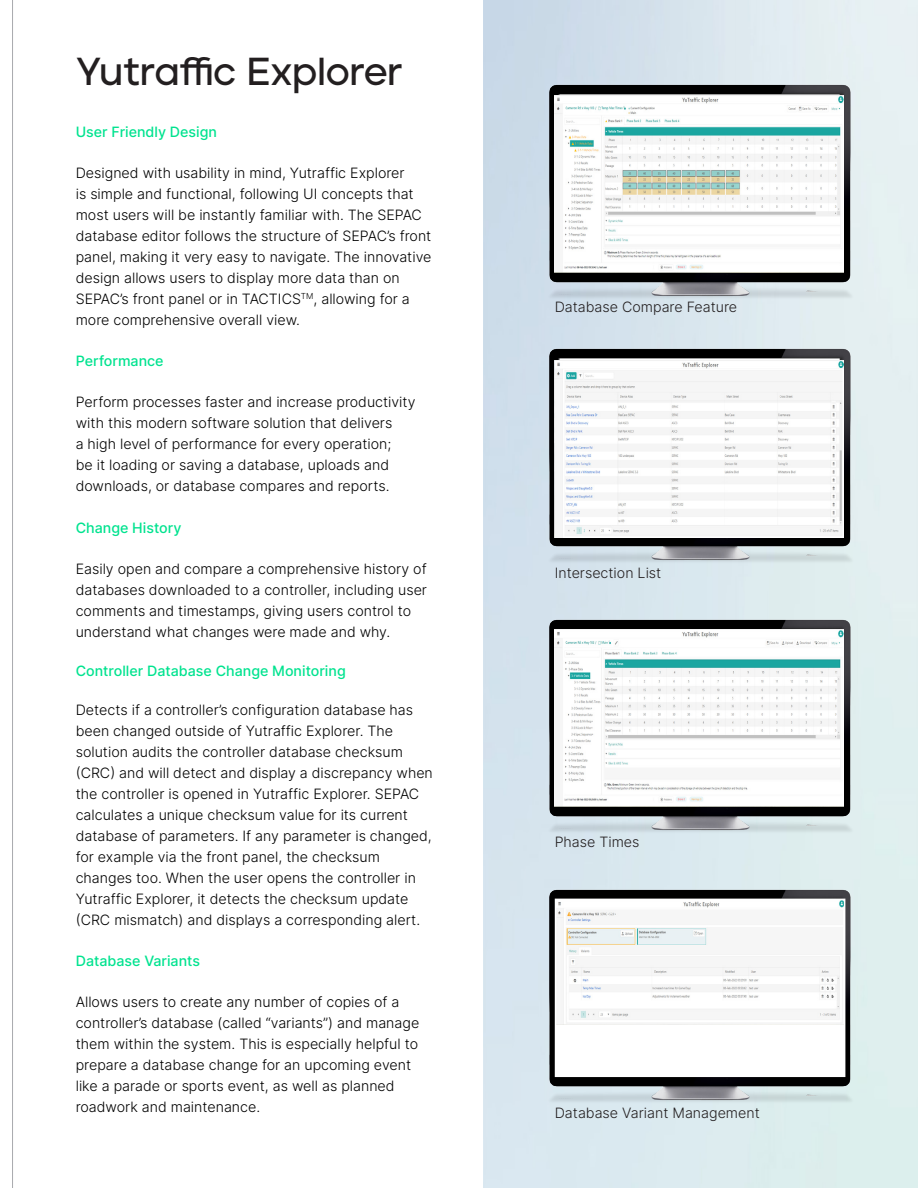
<style>
.page{position:relative;width:918px;height:1188px;background:#fff}
.page>*{position:absolute;margin:0;border:0;box-sizing:border-box;transform-origin:0 0}
.H1_alt{font:600 39px "Jeko";letter-spacing:-.005em;color:#231f20}
.copy_9_5_14{font:300 14.25px/21px "Inter";color:#000}
.copy_small_8_25_12{font:300 14.25px/21px "Inter";color:#000}
.H4_inter{font:300 14.25px "Inter";color:#231f20}
.copy_9_5_14-2{font:14.25px "Inter";color:#00e38f}
.copy_small_8_25_12-2{font:14.25px "Inter";color:#00e38f}
</style>
<div class="page">
<hr style="left:12px;top:0;width:1px;height:1188px;background:#a8a9ad">
<img style="left:542px;top:78px;width:317px;height:221px">
<img style="left:555px;top:95px;width:289px;height:177px">
<img style="left:542px;top:342px;width:317px;height:222px">
<img style="left:555px;top:360px;width:289px;height:177px">
<img style="left:542px;top:612px;width:317px;height:222px">
<img style="left:555px;top:630px;width:289px;height:177px">
<img style="left:542px;top:882px;width:317px;height:222px">
<div style="left:556px;top:899px;width:289px;height:177px;background:#fff"></div>
<img style="left:558px;top:902px;width:284px;height:122px">
<p class="H1_alt" style="left:76px;top:48px;width:329px">Yutraffic Explorer</p>
<p class="copy_9_5_14-2" style="left:76px;top:121px;width:143px">User Friendly Design</p>
<p class="copy_9_5_14" style="left:76px;top:162px;width:357px">Designed with usability in mind, Yutraffic Explorer<br>is simple and functional, following UI concepts that most users will be instantly familiar with. The SEPAC database editor follows the structure of SEPAC’s front panel, making it very easy to navigate. The innovative design allows users to display more data than on SEPAC’s front panel or in TACTICS<sup>TM</sup>, allowing for a more comprehensive overall view.</p>
<p class="copy_9_5_14-2" style="left:76px;top:351px;width:89px">Performance</p>
<p class="copy_9_5_14" style="left:76px;top:391px;width:341px">Perform processes faster and increase productivity with this modern software solution that delivers<br>a high level of performance for every operation;<br>be it loading or saving a database, uploads and downloads, or database compares and reports.</p>
<p class="copy_9_5_14-2" style="left:76px;top:517px;width:107px">Change History</p>
<p class="copy_small_8_25_12" style="left:76px;top:558px;width:353px">Easily open and compare a comprehensive history of databases downloaded to a controller, including user comments and timestamps, giving users control to understand what changes were made and why.</p>
<p class="copy_small_8_25_12-2" style="left:76px;top:660px;width:272px">Controller Database Change Monitoring</p>
<p class="copy_9_5_14" style="left:76px;top:699px;width:359px">Detects if a controller’s configuration database has been changed outside of Yutraffic Explorer. The solution audits the controller database checksum (CRC) and will detect and display a discrepancy when the controller is opened in Yutraffic Explorer. SEPAC calculates a unique checksum value for its current database of parameters. If any parameter is changed, for example via the front panel, the checksum changes too. When the user opens the controller in Yutraffic Explorer, it detects the checksum update (CRC mismatch) and displays a corresponding alert.</p>
<p class="copy_9_5_14-2" style="left:76px;top:951px;width:126px">Database Variants</p>
<p class="copy_9_5_14" style="left:76px;top:991px;width:345px">Allows users to create any number of copies of a controller’s database (called “variants”) and manage them within the system. This is especially helpful to prepare a database change for an upcoming event like a parade or sports event, as well as planned roadwork and maintenance.</p>
<p class="H4_inter" style="left:555px;top:297px;width:184px">Database Compare Feature</p>
<p class="H4_inter" style="left:555px;top:562px;width:108px">Intersection List</p>
<p class="H4_inter" style="left:555px;top:831px;width:86px">Phase Times</p>
<p class="H4_inter" style="left:555px;top:1102px;width:207px">Database Variant Management</p>
</div>
